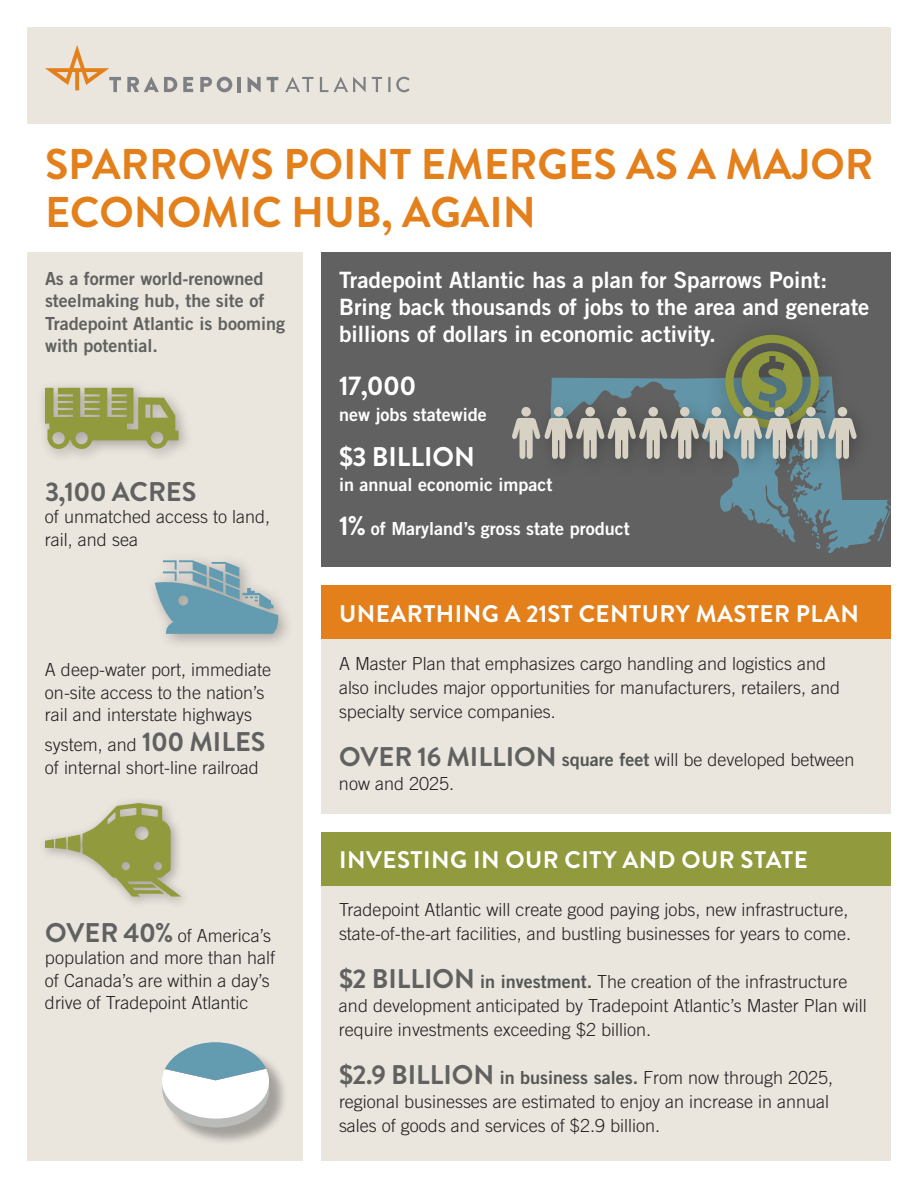
<style>
.page{position:relative;width:918px;height:1188px;background:#fff}
.page>*{position:absolute;margin:0;border:0;box-sizing:border-box;transform-origin:0 0}
.t1{font:700 42.9px/48px "Brandon Grotesque";color:#e4801b}
.t2{font:700 27px "Brandon Grotesque";color:#fff}
.t3{font:700 27px "Brandon Grotesque";color:#606160}
.t4{font:700 24px "Brandon Grotesque";letter-spacing:.02em;color:#fff}
.t5{font:22.5px/27px "Trade Gothic Bold Two";color:#fff}
.t6{font:300 18px/24px "Trade Gothic";color:#231f20}
.t7{font:18px/22.5px "Trade Gothic Bold Two";color:#606160}
.t8{font:18px "Trade Gothic Bold Two";color:#fff}
.s1{font-family:"Brandon Grotesque";font-weight:700;font-size:27px;color:#606160}
.s2{font-family:"Brandon Grotesque";font-weight:700;font-size:27px}
.s3{font-family:"Trade Gothic Bold Two";font-weight:400;color:#545655}
</style>
<div class="page">
<div style="left:27px;top:27px;width:864px;height:97px;background:#eae6de"></div>
<div style="left:321px;top:252px;width:570px;height:315px;background:#606160"></div>
<div style="left:27px;top:252px;width:276px;height:909px;background:#eae6de"></div>
<svg style="left:720px;top:476px;width:171px;height:77px"></svg>
<svg style="left:877px;top:510px;width:13px;height:32px"></svg>
<svg style="left:798px;top:512px;width:23px;height:37px"></svg>
<svg style="left:776px;top:529px;width:8px;height:8px"></svg>
<div style="left:533px;top:396px;width:341px;height:80px;background:#231f20;opacity:.35"></div>
<svg style="left:512px;top:335px;width:345px;height:124px"></svg>
<div style="left:521px;top:407px;width:10px;height:10px;background:#d8d2c4;border-radius:50%"></div>
<div style="left:164px;top:1044px;width:124px;height:102px;background:#231f20;opacity:.35"></div>
<svg style="left:162px;top:1042px;width:107px;height:86px;background:#c4d2d7"></svg>
<div style="left:146px;top:551px;width:148px;height:99px;background:#231f20;opacity:.35"></div>
<svg style="left:155px;top:560px;width:124px;height:74px"></svg>
<svg style="left:45px;top:803px;width:136px;height:94px"></svg>
<svg style="left:285px;top:77px;width:29px;height:15px"></svg>
<svg style="left:388px;top:77px;width:22px;height:15px"></svg>
<svg style="left:320px;top:77px;width:46px;height:15px"></svg>
<svg style="left:372px;top:77px;width:10px;height:15px"></svg>
<svg style="left:45px;top:45px;width:76px;height:47px"></svg>
<svg style="left:127px;top:77px;width:66px;height:15px"></svg>
<svg style="left:200px;top:77px;width:32px;height:15px"></svg>
<hr style="left:238px;top:77px;width:3px;height:15px;background:#7e8083">
<svg style="left:248px;top:77px;width:13px;height:15px"></svg>
<svg style="left:267px;top:77px;width:11px;height:15px"></svg>
<div style="left:37px;top:380px;width:156px;height:83px;background:#231f20;opacity:.35"></div>
<svg style="left:45px;top:388px;width:134px;height:61px;background:#a5a96c"></svg>
<div style="left:321px;top:639px;width:570px;height:175px;background:#eae6de"></div>
<div style="left:321px;top:886px;width:570px;height:275px;background:#eae6de"></div>
<div style="left:321px;top:585px;width:570px;height:54px;background:#e4801b"></div>
<div style="left:321px;top:832px;width:570px;height:54px;background:#919a3d"></div>
<h1 class="t1" style="left:45px;top:141px;width:830px">SPARROWS POINT EMERGES AS A MAJOR<br>ECONOMIC HUB, AGAIN</h1>
<p class="t5" style="left:339px;top:266px;width:532px">Tradepoint Atlantic has a plan for Sparrows Point:<br>Bring back thousands of jobs to the area and generate billions of dollars in economic activity.</p>
<p class="t7" style="left:45px;top:267px;width:242px">As a former world-renowned steelmaking hub, the site of<br>Tradepoint Atlantic is booming with potential.</p>
<h2 class="t3" style="left:45px;top:473px;width:153px">3,100 ACRES</h2>
<p class="t6" style="left:45px;top:505px;width:227px;line-height:22.5px">of unmatched access to land, rail, and sea</p>
<p class="t6" style="left:45px;top:658px;width:228px;line-height:22.5px">A deep-water port, immediate on-site access to the nation’s rail and interstate highways</p>
<p class="t6" style="left:45px;top:733px;width:222px;line-height:22.5px">system, and <span class="s1">100 MILES </span>of internal short-line railroad</p>
<p class="t6" style="left:45px;top:924px;width:232px;line-height:22.5px"><span class="s1">OVER 40%</span> of America’s population and more than half of Canada’s are within a day’s drive of Tradepoint Atlantic</p>
<h2 class="t2" style="left:339px;top:367px;width:79px">17,000</h2>
<p class="t8" style="left:339px;top:403px;width:149px">new jobs statewide</p>
<h2 class="t2" style="left:339px;top:438px;width:138px">$3 BILLION</h2>
<p class="t8" style="left:339px;top:474px;width:215px">in annual economic impact</p>
<p class="t8" style="left:339px;top:517px;width:292px"><span class="s2">1%</span> of Maryland’s gross state product</p>
<h3 class="t4" style="left:339px;top:597px;width:521px">UNEARTHING A 21ST CENTURY MASTER PLAN</h3>
<p class="t6" style="left:339px;top:651px;width:503px">A Master Plan that emphasizes cargo handling and logistics and also includes major opportunities for manufacturers, retailers, and specialty service companies.</p>
<p class="t6" style="left:339px;top:747px;width:517px"><span class="s1">OVER 16 MILLION</span> <span class="s3">square feet</span> will be developed between now and 2025.</p>
<h3 class="t4" style="left:339px;top:843px;width:470px">INVESTING IN OUR CITY AND OUR STATE</h3>
<p class="t6" style="left:339px;top:897px;width:514px">Tradepoint Atlantic will create good paying jobs, new infrastructure, state-of-the-art facilities, and bustling businesses for years to come.</p>
<p class="t6" style="left:339px;top:969px;width:529px"><span class="s1">$2 BILLION</span> <span class="s3">in investment.</span> The creation of the infrastructure and development anticipated by Tradepoint Atlantic’s Master Plan will require investments exceeding $2 billion.</p>
<p class="t6" style="left:339px;top:1065px;width:496px"><span class="s1">$2.9 BILLION</span> <span class="s3">in business sales.</span> From now through 2025, regional businesses are estimated to enjoy an increase in annual sales of goods and services of $2.9 billion.</p>
</div>
